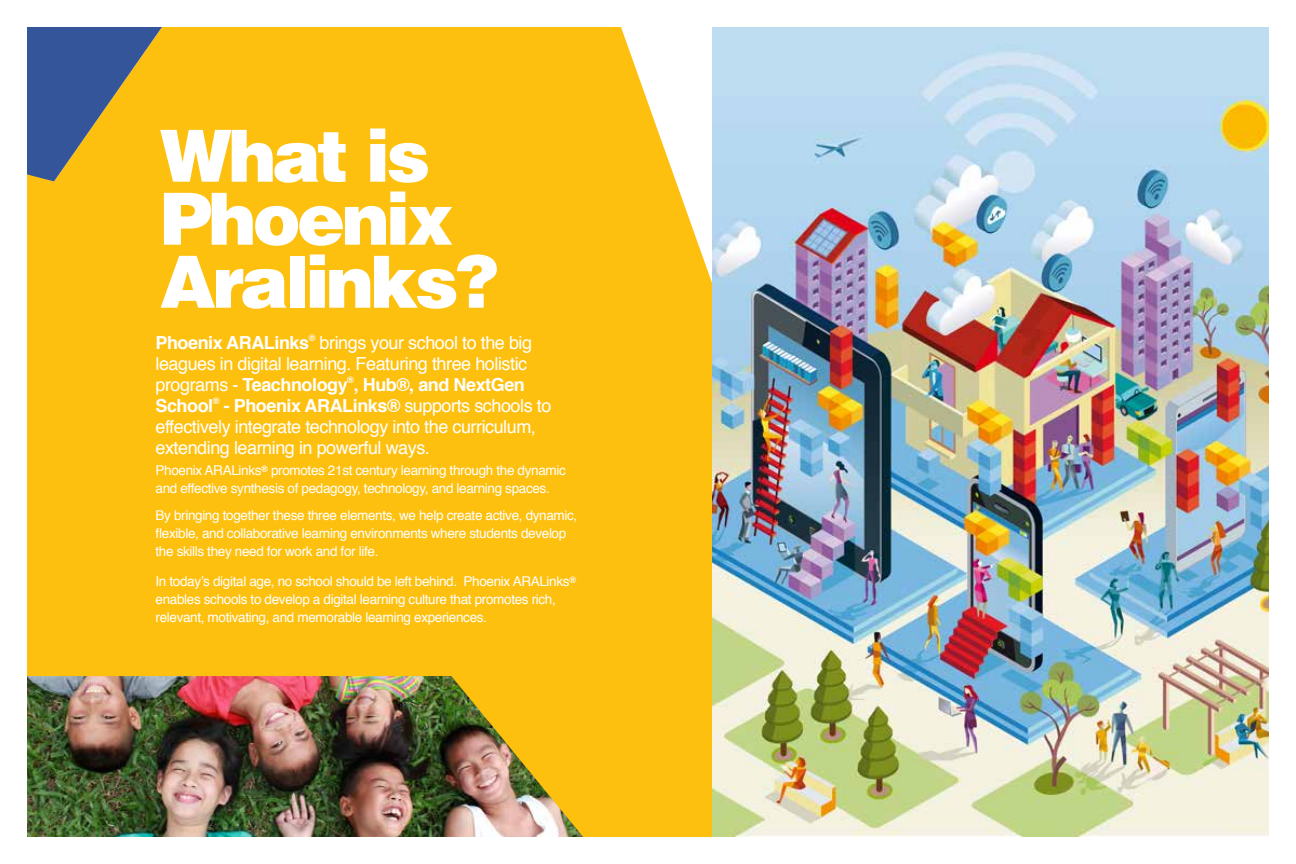
<style>
.page{position:relative;width:1296px;height:864px;background:#fff}
.page>*{position:absolute;margin:0;border:0;box-sizing:border-box;transform-origin:0 0}
.t1{font:900 72px/63px "Helvetica";letter-spacing:-.05em;color:#fff}
.t2{font:18px/21px "Helvetica";letter-spacing:-.025em;color:#fff}
.t3{font:13.5px/18px "Helvetica";letter-spacing:-.025em;color:#fff}
.s1{font-weight:700}
</style>
<div class="page">
<svg style="left:27px;top:27px;width:686px;height:810px;background:#e9b41d"></svg>
<img style="left:713px;top:27px;width:556px;height:810px">
<svg style="left:27px;top:27px;width:135px;height:154px;background:#837e64"></svg>
<h1 class="t1" style="left:160px;top:122px;width:341px">What is<br>Phoenix<br>Aralinks?</h1>
<p class="t2" style="left:156px;top:332px;width:397px"><span class="s1">Phoenix ARALinks</span><sup>®</sup> brings your school to the big leagues in digital learning. Featuring three holistic programs - <span class="s1">Teachnology</span><sup>®</sup><span class="s1">, Hub®, and NextGen School</span><sup>®</sup> <span class="s1">- Phoenix ARALinks®</span> supports schools to effectively integrate technology into the curriculum, extending learning in powerful ways.</p>
<p class="t3" style="left:156px;top:461px;width:412px">Phoenix ARALinks<sup>®</sup> promotes 21st century learning through the dynamic and effective synthesis of pedagogy, technology, and learning spaces.</p>
<p class="t3" style="left:156px;top:506px;width:423px">By bringing together these three elements, we help create active, dynamic, flexible, and collaborative learning environments where students develop the skills they need for work and for life.</p>
<p class="t3" style="left:156px;top:572px;width:422px">In today’s digital age, no school should be left behind. Phoenix ARALinks<sup>® </sup>enables schools to develop a digital learning culture that promotes rich, relevant, motivating, and memorable learning experiences.</p>
</div>
